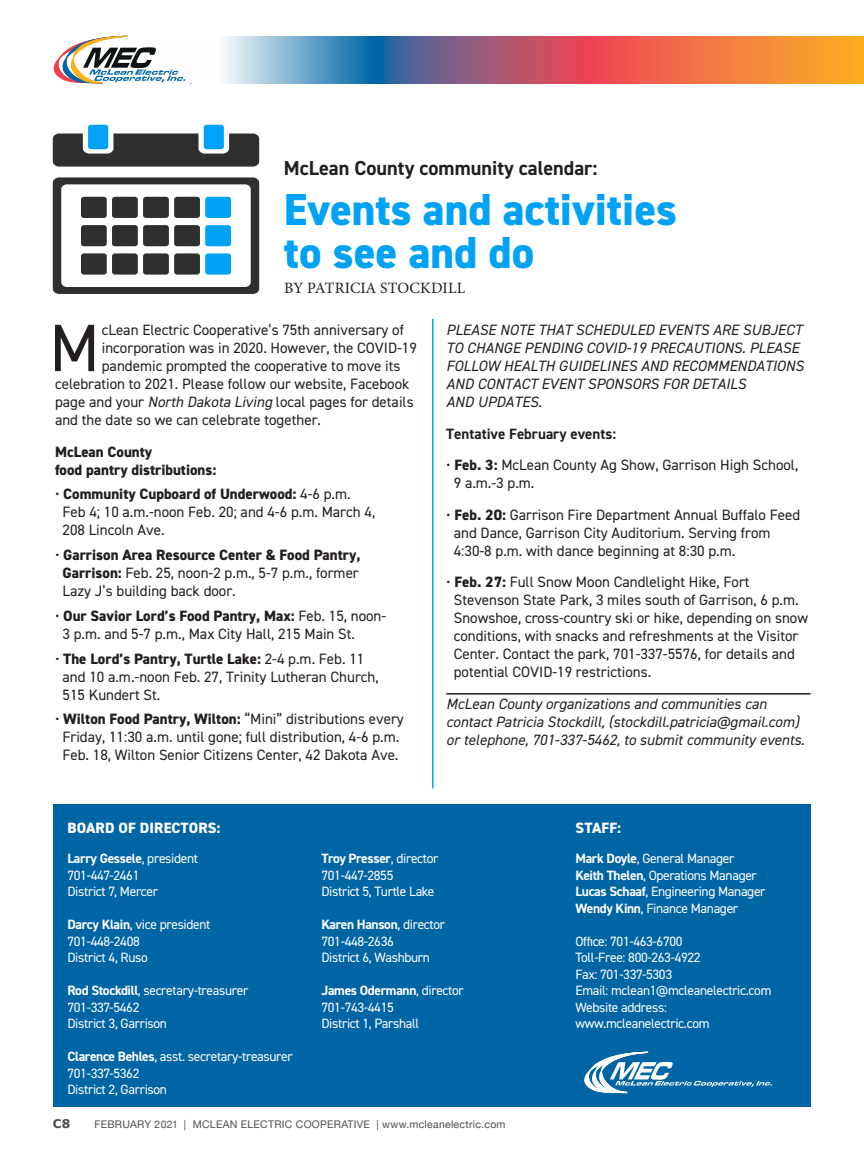
<style>
.page{position:relative;width:864px;height:1161px;background:#fff}
.page>*{position:absolute;margin:0;border:0;box-sizing:border-box;transform-origin:0 0}
.t1{font:67.2px "DIN2014";color:#231f20}
.t2{font:800 45px/43.5px "DIN2014";color:#00a2f5}
.t3{font:700 20.25px "DIN2014";color:#231f20}
.t4{font:15.75px "Minion Pro";letter-spacing:.01em;color:#231f20}
.t5{font:15px/18px "DIN2014";color:#231f20}
.t6{font:italic 15px/18px "DIN2014";color:#231f20}
.t7{font:800 15px/18px "DIN2014";color:#231f20}
.t8{font:700 15px "DIN2014";color:#231f20}
.t9{font:800 15px "DIN2014";letter-spacing:.01em;color:#fff}
.t10{font:13.5px/16.5px "DIN2014";letter-spacing:-.025em;color:#fff}
.t11{font:700 12px "Verdana";color:#4d4d4f}
.t12{font:10.5px "Helvetica Neue";letter-spacing:.025em;color:#4d4d4f}
.s1{font-style:italic}
.s2{font-weight:800}
.s3{font-weight:700}
</style>
<div class="page">
<div style="left:53px;top:804px;width:758px;height:303px;background:#0065a5"></div>
<svg style="left:584px;top:1052px;width:188px;height:41px"></svg>
<hr style="left:446px;top:693px;width:365px;height:2px;background:#231f20">
<hr style="left:432px;top:319px;width:2px;height:469px;background:#00a2f5">
<svg style="left:53px;top:134px;width:206px;height:33px;background:#454545"></svg>
<div style="left:204px;top:125px;width:20px;height:24px;background:#00a2f5;border-radius:3px"></div>
<div style="left:88px;top:125px;width:20px;height:24px;background:#00a2f5;border-radius:3px"></div>
<svg style="left:53px;top:177px;width:206px;height:117px"></svg>
<div style="left:81px;top:197px;width:26px;height:21px;background:#2f2f2f;border-radius:3px"></div>
<div style="left:81px;top:225px;width:26px;height:21px;background:#2f2f2f;border-radius:3px"></div>
<div style="left:81px;top:253px;width:26px;height:22px;background:#2f2f2f;border-radius:3px"></div>
<div style="left:112px;top:197px;width:26px;height:21px;background:#2f2f2f;border-radius:3px"></div>
<div style="left:112px;top:225px;width:26px;height:21px;background:#2f2f2f;border-radius:3px"></div>
<div style="left:112px;top:253px;width:26px;height:22px;background:#2f2f2f;border-radius:3px"></div>
<div style="left:143px;top:197px;width:26px;height:21px;background:#2f2f2f;border-radius:3px"></div>
<div style="left:143px;top:225px;width:26px;height:21px;background:#2f2f2f;border-radius:3px"></div>
<div style="left:143px;top:253px;width:26px;height:22px;background:#2f2f2f;border-radius:3px"></div>
<div style="left:174px;top:197px;width:26px;height:21px;background:#2f2f2f;border-radius:3px"></div>
<div style="left:174px;top:225px;width:26px;height:21px;background:#2f2f2f;border-radius:3px"></div>
<div style="left:174px;top:253px;width:26px;height:22px;background:#2f2f2f;border-radius:3px"></div>
<div style="left:205px;top:197px;width:26px;height:21px;background:#00a2f5;border-radius:3px"></div>
<div style="left:205px;top:225px;width:26px;height:21px;background:#00a2f5;border-radius:3px"></div>
<div style="left:205px;top:253px;width:26px;height:22px;background:#00a2f5;border-radius:3px"></div>
<svg style="left:53px;top:36px;width:103px;height:48px"></svg>
<svg style="left:156px;top:36px;width:708px;height:48px;background:#bb8781"></svg>
<h3 class="t3" style="left:284px;top:154px;width:315px">McLean County community calendar:</h3>
<h2 class="t2" style="left:284px;top:188px;width:395px">Events and activities to see and do</h2>
<p class="t4" style="left:284px;top:277px;width:183px">BY PATRICIA STOCKDILL</p>
<h1 class="t1" style="left:49px;top:306px;width:52px">M</h1>
<p class="t5" style="left:102px;top:321px;width:304px">cLean Electric Cooperative’s 75th anniversary of</p>
<p class="t5" style="left:102px;top:339px;width:317px">incorporation was in 2020. However, the COVID-19</p>
<p class="t5" style="left:102px;top:357px;width:300px">pandemic prompted the cooperative to move its</p>
<p class="t5" style="left:55px;top:375px;width:356px">celebration to 2021. Please follow our website, Facebook</p>
<p class="t5" style="left:55px;top:393px;width:360px">page and your <span class="s1">North Dakota Living</span> local pages for details</p>
<p class="t5" style="left:55px;top:411px;width:268px">and the date so we can celebrate together.</p>
<p class="t7" style="left:55px;top:442px;width:163px">McLean County<br>food pantry distributions:</p>
<p class="t5" style="left:63px;top:485px;width:314px;text-indent:-8px">• <span class="s2">Community Cupboard of Underwood:</span> 4-6 p.m.<br>Feb 4; 10 a.m.-noon Feb. 20; and 4-6 p.m. March 4,<br>208 Lincoln Ave.</p>
<p class="t5" style="left:63px;top:546px;width:300px;text-align:justify;text-indent:-8px">• <span class="s2">Garrison Area Resource Center &amp; Food Pantry, Garrison:</span> Feb. 25, noon-2 p.m., 5-7 p.m., former Lazy J’s building back door.</p>
<p class="t5" style="left:63px;top:606px;width:325px;text-indent:-8px">• <span class="s2">Our Savior Lord’s Food Pantry, Max:</span> Feb. 15, noon-<br>3 p.m. and 5-7 p.m., Max City Hall, 215 Main St.</p>
<p class="t5" style="left:63px;top:649px;width:318px;text-indent:-8px">• <span class="s2">The Lord’s Pantry, Turtle Lake:</span> 2-4 p.m. Feb. 11 and 10 a.m.-noon Feb. 27, Trinity Lutheran Church,<br>515 Kundert St.</p>
<p class="t5" style="left:55px;top:710px;width:350px;text-align:center">• <span class="s2">Wilton Food Pantry, Wilton:</span> “Mini” distributions every<br>Friday, 11:30 a.m. until gone; full distribution, 4-6 p.m.<br>Feb. 18, Wilton Senior Citizens Center, 42 Dakota Ave.</p>
<p class="t6" style="left:446px;top:321px;width:359px">PLEASE NOTE THAT SCHEDULED EVENTS ARE SUBJECT TO CHANGE PENDING COVID-19 PRECAUTIONS. PLEASE FOLLOW HEALTH GUIDELINES AND RECOMMENDATIONS AND CONTACT EVENT SPONSORS FOR DETAILS<br>AND UPDATES.</p>
<p class="t8" style="left:446px;top:423px;width:171px">Tentative February events:</p>
<p class="t5" style="left:454px;top:456px;width:346px;text-indent:-8px">• <span class="s2">Feb. 3:</span> McLean County Ag Show, Garrison High School,<br>9 a.m.-3 p.m.</p>
<p class="t5" style="left:454px;top:505px;width:348px;text-indent:-8px">• <span class="s2">Feb. 20:</span> Garrison Fire Department Annual Buffalo Feed and Dance, Garrison City Auditorium. Serving from<br>4:30-8 p.m. with dance beginning at 8:30 p.m.</p>
<p class="t5" style="left:454px;top:573px;width:356px;text-indent:-8px">• <span class="s2">Feb. 27:</span> Full Snow Moon Candlelight Hike, Fort Stevenson State Park, 3 miles south of Garrison, 6 p.m.<br>Snowshoe, cross-country ski or hike, depending on snow conditions, with snacks and refreshments at the Visitor Center. Contact the park, 701-337-5576, for details and potential COVID-19 restrictions.</p>
<p class="t6" style="left:446px;top:694px;width:360px">McLean County organizations and communities can contact Patricia Stockdill, (stockdill.patricia@gmail.com) or telephone, 701-337-5462, to submit community events.</p>
<p class="t9" style="left:68px;top:818px;width:154px">BOARD OF DIRECTORS:</p>
<p class="t10" style="left:68px;top:850px;width:132px"><span class="s3">Larry Gessele</span>, president<br>701-447-2461<br>District 7, Mercer</p>
<p class="t10" style="left:68px;top:916px;width:144px"><span class="s3">Darcy Klain</span>, vice president<br>701-448-2408<br>District 4, Ruso</p>
<p class="t10" style="left:68px;top:982px;width:182px"><span class="s3">Rod Stockdill</span>, secretary-treasurer<br>701-337-5462<br>District 3, Garrison</p>
<p class="t10" style="left:68px;top:1048px;width:227px"><span class="s3">Clarence Behles</span>, asst. secretary-treasurer<br>701-337-5362<br>District 2, Garrison</p>
<p class="t10" style="left:321px;top:850px;width:119px"><span class="s3">Troy Presser</span>, director<br>701-447-2855<br>District 5, Turtle Lake</p>
<p class="t10" style="left:321px;top:916px;width:125px"><span class="s3">Karen Hanson</span>, director<br>701-448-2636<br>District 6, Washburn</p>
<p class="t10" style="left:321px;top:982px;width:144px"><span class="s3">James Odermann</span>, director<br>701-743-4415<br>District 1, Parshall</p>
<p class="t11" style="left:53px;top:1115px;width:19px">C8</p>
<p class="t12" style="left:94px;top:1116px;width:413px">FEBRUARY 2021 | MCLEAN ELECTRIC COOPERATIVE | www.mcleanelectric.com</p>
<p class="t9" style="left:576px;top:818px;width:47px">STAFF:</p>
<p class="t10" style="left:575px;top:850px;width:192px"><span class="s3">Mark Doyle</span>, General Manager<br><span class="s3">Keith Thelen</span>, Operations Manager<br><span class="s3">Lucas Schaaf</span>, Engineering Manager<br><span class="s3">Wendy Kinn</span>, Finance Manager</p>
<p class="t10" style="left:575px;top:933px;width:198px">Office: 701-463-6700<br>Toll-Free: 800-263-4922<br>Fax: 701-337-5303<br>Email: mclean1@mcleanelectric.com<br>Website address: www.mcleanelectric.com</p>
</div>
